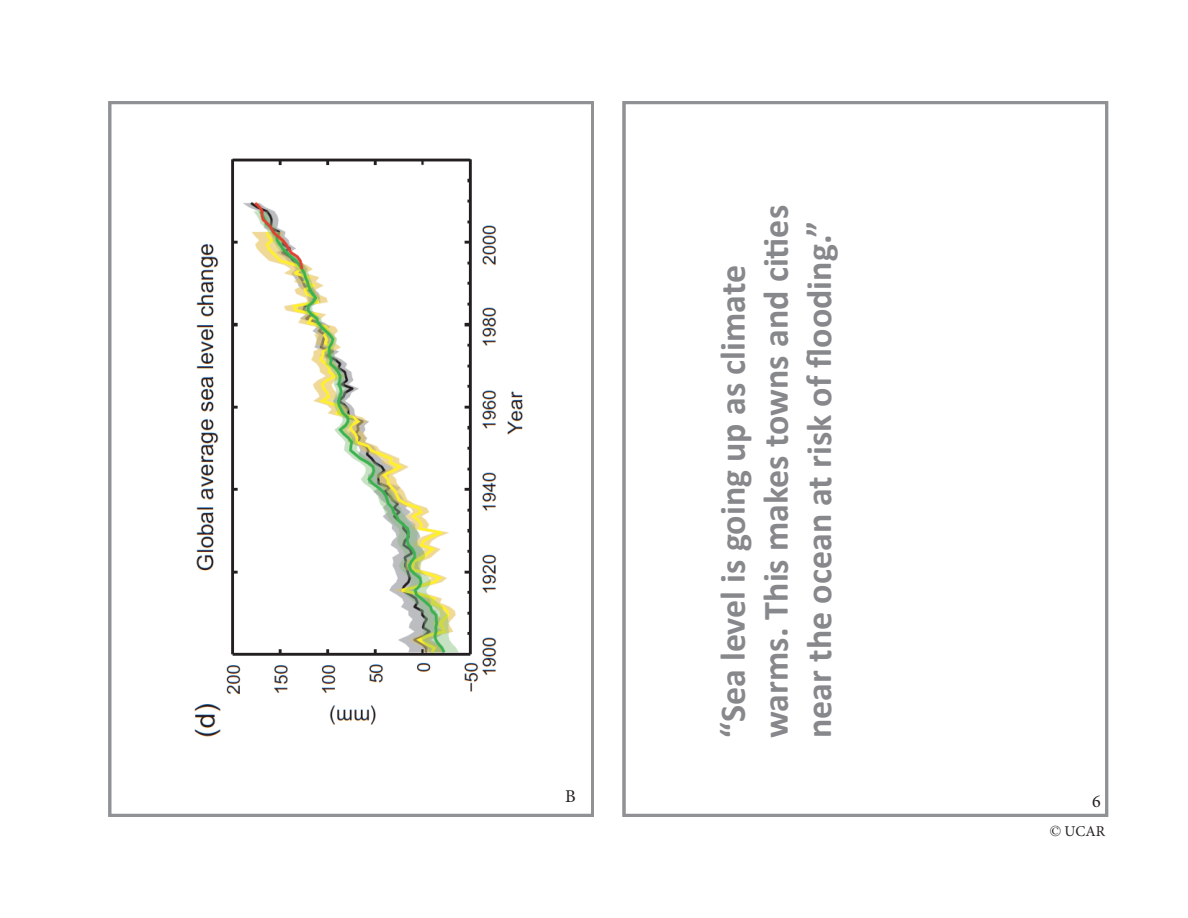
<style>
.page{position:relative;width:1188px;height:918px;background:#fff}
.page>*{position:absolute;margin:0;border:0;box-sizing:border-box;transform-origin:0 0}
.t1{font:700 36px/43.2px "Calibri";color:#86888b}
.t2{font:18px "Minion Pro";color:#231f20}
.t3{font:15px "Minion Pro";color:#231f20}
.s1{font-family:"Times New Roman"}
</style>
<div class="page">
<img style="left:194px;top:158px;width:329px;height:579px">
<div style="left:622px;top:101px;width:486px;height:716px;border:3px solid #8f9194"></div>
<div style="left:108px;top:101px;width:486px;height:716px;border:3px solid #8f9194"></div>
<p class="t1" style="left:711px;top:738px;width:534px;rotate:-90deg">“Sea level is going up as climate warms. This makes towns and cities near the ocean at risk of flooding.”</p>
<p class="t2" style="left:565px;top:785px;width:12px">B</p>
<p class="t2" style="left:1092px;top:789px;width:10px">6</p>
<p class="t3" style="left:1050px;top:821px;width:57px"><span class="s1">©</span> UCAR</p>
</div>
